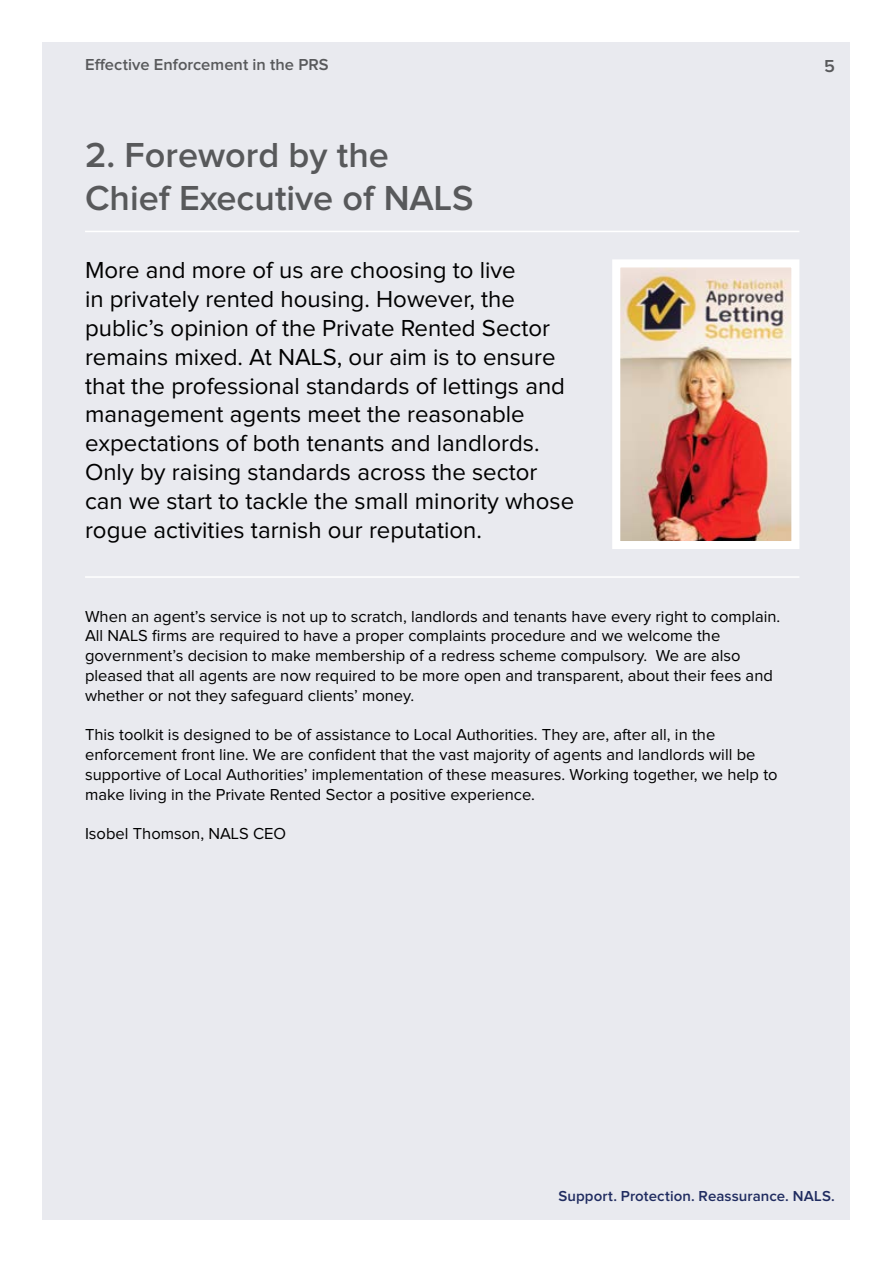
<style>
.page{position:relative;width:893px;height:1263px;background:#fff}
.page>*{position:absolute;margin:0;border:0;box-sizing:border-box;transform-origin:0 0}
.t1{font:600 36px/43.2px "Proxima Nova";color:#58595b}
.t2{font:24px/28.8px "Proxima Nova";color:#000}
.t3{font:600 18px "Proxima Nova";color:#58595b}
.t4{font:16.5px/19.8px "Proxima Nova";color:#000}
.t5{font:600 16.5px "Proxima Nova";color:#58595b}
.t6{font:600 15px "Proxima Nova";letter-spacing:.005em;color:#202c60}
</style>
<div class="page">
<div style="left:43px;top:43px;width:807px;height:1177px;background:#e9eaef"></div>
<img style="left:621px;top:268px;width:169px;height:272px">
<div style="left:612px;top:259px;width:187px;height:290px;border:8px solid #fff"></div>
<hr style="left:85px;top:231px;width:714px;height:1px;background:#fff">
<hr style="left:85px;top:576px;width:714px;height:2px;background:#fff">
<p class="t5" style="left:85px;top:57px;width:245px">Effective Enforcement in the PRS</p>
<h1 class="t1" style="left:85px;top:135px;width:390px">2. Foreword by the<br>Chief Executive of NALS</h1>
<p class="t2" style="left:85px;top:257px;width:491px">More and more of us are choosing to live<br>in privately rented housing. However, the public’s opinion of the Private Rented Sector remains mixed. At NALS, our aim is to ensure that the professional standards of lettings and management agents meet the reasonable expectations of both tenants and landlords.<br>Only by raising standards across the sector can we start to tackle the small minority whose rogue activities tarnish our reputation.</p>
<p class="t4" style="left:85px;top:607px;width:697px">When an agent’s service is not up to scratch, landlords and tenants have every right to complain.<br>All NALS firms are required to have a proper complaints procedure and we welcome the government’s decision to make membership of a redress scheme compulsory. We are also pleased that all agents are now required to be more open and transparent, about their fees and whether or not they safeguard clients’ money.</p>
<p class="t4" style="left:85px;top:726px;width:694px">This toolkit is designed to be of assistance to Local Authorities. They are, after all, in the enforcement front line. We are confident that the vast majority of agents and landlords will be supportive of Local Authorities’ implementation of these measures. Working together, we help to make living in the Private Rented Sector a positive experience.</p>
<p class="t4" style="left:85px;top:825px;width:203px">Isobel Thomson, NALS CEO</p>
<p class="t3" style="left:824px;top:57px;width:12px">5</p>
<p class="t6" style="left:558px;top:1189px;width:278px">Support. Protection. Reassurance. NALS.</p>
</div>
